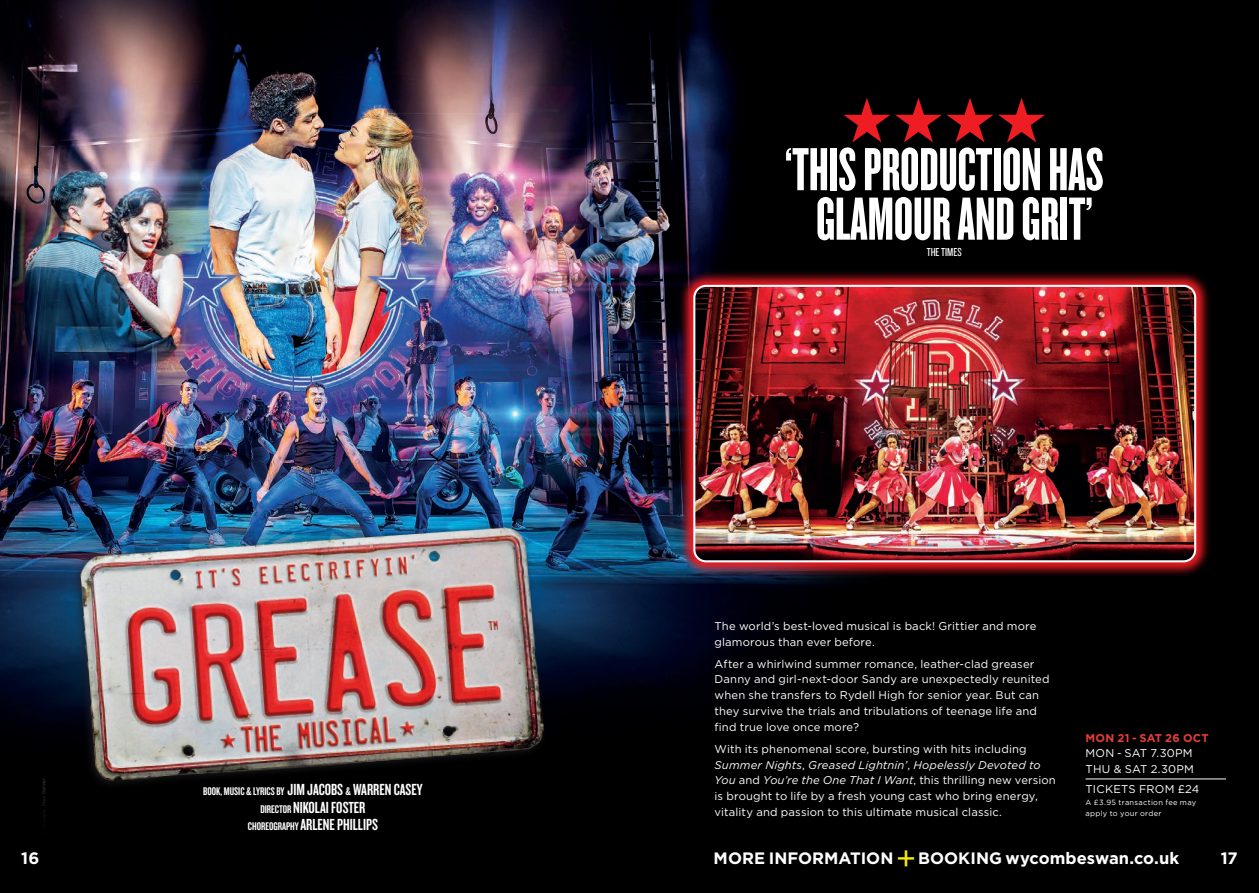
<style>
.page{position:relative;width:1259px;height:893px;background:#fff}
.page>*{position:absolute;margin:0;border:0;box-sizing:border-box;transform-origin:0 0}
.t1{font:63.15px/49.5px "Knockout 67 Full Bantamwt";color:#fff;text-align:center}
.t2{font:62.4px "Zapf Dingbats ITC";color:#ee1d23}
.t3{font:16.65px/17.5px "Knockout 48 Featherweight";color:#fff;text-align:center}
.t4{font:700 16.5px "Gotham";letter-spacing:.005em;color:#fff}
.t5{font:12px "Knockout 28 Junior Feathrwt";color:#fff}
.t6{font:11.55px "Knockout 48 Featherweight";color:#fff}
.t7{font:11.25px/15.8px "Gotham";letter-spacing:.015em;color:#fff}
.t8{font:7.5px/11.2px "Gotham";letter-spacing:.04em;color:#fff}
.s1{font-size:16.65px}
.s2{font-size:11.55px}
.s3{font-style:italic}
.s4{font-weight:700;color:#e53e36}
.s5{font-weight:400;font-size:33px;color:#f5ec09}
</style>
<div class="page">
<img style="left:0;top:0;width:708px;height:655px">
<div style="left:708px;top:0;width:551px;height:893px;background:#000"></div>
<div style="left:0;top:655px;width:1259px;height:238px;background:#000"></div>
<svg style="left:678px;top:270px;width:532px;height:307px;background:#68141b"></svg>
<img style="left:694px;top:286px;width:501px;height:275px">
<div style="left:693px;top:285px;width:503px;height:277px;border:2px solid #fff;border-radius:12px"></div>
<div style="left:71px;top:523px;width:477px;height:267px;background:#231f20;opacity:.75"></div>
<img style="left:79px;top:526px;width:466px;height:256px">
<hr style="left:1085px;top:778px;width:141px;height:1px;background:#fff">
<p class="t6" style="left:203px;top:784px;width:221px">BOOK, MUSIC &amp; LYRICS BY <span class="s1">JIM JACOBS</span> &amp; <span class="s1">WARREN CASEY</span></p>
<p class="t3" style="left:248px;top:798px;width:131px"><span class="s2">DIRECTOR</span> NIKOLAI FOSTER<br><span class="s2">CHOREOGRAPHY</span> ARLENE PHILLIPS</p>
<p class="t2" style="left:841px;top:91px;width:207px">★★★★</p>
<p class="t1" style="left:785px;top:143px;width:320px">‘THIS PRODUCTION HAS<br>GLAMOUR AND GRIT’</p>
<p class="t5" style="left:926px;top:245px;width:37px">THE TIMES</p>
<p class="t7" style="left:714px;top:618px;width:323px">The world’s best-loved musical is back! Grittier and more glamorous than ever before.</p>
<p class="t7" style="left:714px;top:656px;width:336px">After a whirlwind summer romance, leather-clad greaser Danny and girl-next-door Sandy are unexpectedly reunited when she transfers to Rydell High for senior year. But can they survive the trials and tribulations of teenage life and find true love once more?</p>
<p class="t7" style="left:714px;top:741px;width:343px">With its phenomenal score, bursting with hits including <span class="s3">Summer Nights</span>, <span class="s3">Greased Lightnin’</span>, <span class="s3">Hopelessly Devoted to You</span> and <span class="s3">You’re the One That I Want</span>, this thrilling new version is brought to life by a fresh young cast who bring energy, vitality and passion to this ultimate musical classic.</p>
<p class="t7" style="left:1085px;top:730px;width:125px;line-height:15.3px"><span class="s4">MON 21 - SAT 26 OCT<br></span>MON - SAT 7.30PM<br>THU &amp; SAT 2.30PM</p>
<p class="t7" style="left:1085px;top:781px;width:115px">TICKETS FROM £24</p>
<p class="t8" style="left:1085px;top:796px;width:112px">A £3.95 transaction fee may apply to your order</p>
<p class="t4" style="left:21px;top:847px;width:20px">16</p>
<p class="t4" style="left:713px;top:847px;width:467px">MORE INFORMATION <span class="s5">+</span> BOOKING wycombeswan.co.uk</p>
<p class="t4" style="left:1220px;top:847px;width:18px">17</p>
</div>
